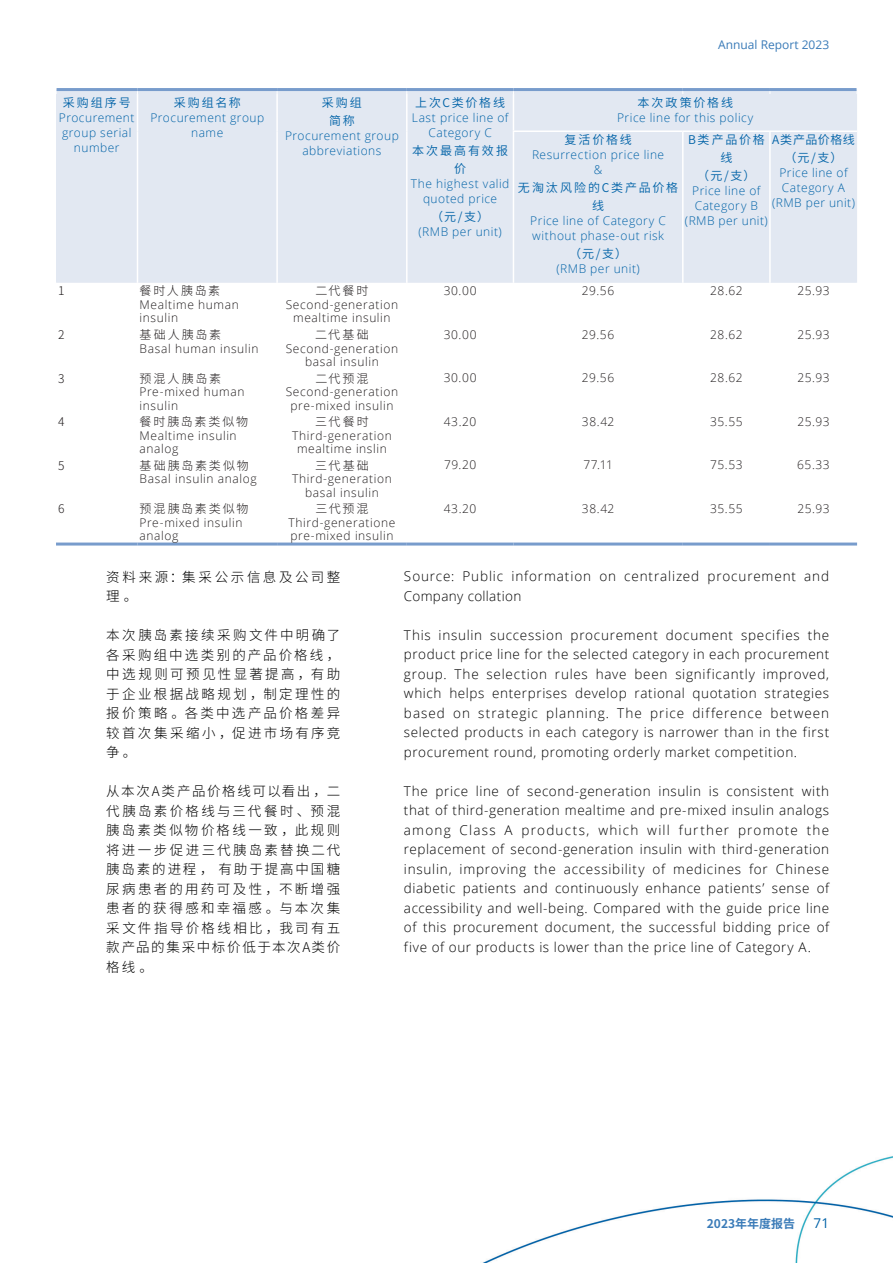
<style>
.page{position:relative;width:893px;height:1263px;background:#fff}
.page>*{position:absolute;margin:0;border:0;box-sizing:border-box;transform-origin:0 0}
.审计_正文缩进_Ctrl_Num_0{font:300 13.5px/19.5px "Open Sans";letter-spacing:.04em;color:#000;text-align:justify}
.审计_正文缩进_Ctrl_Num_0-2{font:300 13.5px/19.5px "Source Han Sans CN";letter-spacing:.17em;color:#000;text-align:justify}
.审计_正文缩进_Ctrl_Num_0-3{font:300 13.5px/19.5px "Open Sans";letter-spacing:.065em;color:#000}
.审计_正文缩进_Ctrl_Num_0-4{font:300 13.5px/19.5px "Source Han Sans CN";letter-spacing:.195em;color:#000}
.t1{font:13.5px "Open Sans";color:#0062a7}
._00_txt{font:300 12px/13.5px "Open Sans";letter-spacing:.05em;color:#231f20}
._00_txt-2{font:300 12px/15px "Open Sans";letter-spacing:.04em;color:#0062a7;text-align:center}
._00_txt-3{font:12px/18px "Source Han Sans CN";letter-spacing:.155em;color:#0062a7;text-align:center}
.t2{font:12px "Open Sans";color:#3a7bb8}
._00_txt-4{font:12px/18px "Source Han Sans CN";letter-spacing:.04em;color:#0062a7;text-align:center}
.t3{font:700 12px "Source Han Sans CN";color:#3a7bb8}
._00_txt-5{font:300 12px "Source Han Sans CN";color:#231f20}
.s1{font-family:"Source Han Sans CN"}
</style>
<div class="page">
<div style="left:56px;top:91px;width:801px;height:192px;background:#e2e8f2"></div>
<hr style="left:56px;top:542px;width:81px;height:3px;background:#789ccc">
<hr style="left:137px;top:542px;width:140px;height:3px;background:#789ccc">
<hr style="left:277px;top:542px;width:130px;height:3px;background:#789ccc">
<hr style="left:407px;top:542px;width:106px;height:3px;background:#789ccc">
<hr style="left:513px;top:542px;width:170px;height:3px;background:#789ccc">
<hr style="left:683px;top:542px;width:87px;height:3px;background:#789ccc">
<hr style="left:770px;top:542px;width:87px;height:3px;background:#789ccc">
<hr style="left:57px;top:88px;width:80px;height:3px;background:#789ccc">
<hr style="left:137px;top:88px;width:140px;height:3px;background:#789ccc">
<hr style="left:277px;top:88px;width:130px;height:3px;background:#789ccc">
<hr style="left:407px;top:88px;width:106px;height:3px;background:#789ccc">
<hr style="left:513px;top:88px;width:170px;height:3px;background:#789ccc">
<hr style="left:683px;top:88px;width:87px;height:3px;background:#789ccc">
<hr style="left:770px;top:88px;width:86px;height:3px;background:#789ccc">
<hr style="left:137px;top:94px;width:1px;height:37px;background:#fff">
<hr style="left:276px;top:94px;width:2px;height:37px;background:#fff">
<hr style="left:406px;top:94px;width:2px;height:37px;background:#fff">
<hr style="left:137px;top:131px;width:1px;height:152px;background:#fff">
<hr style="left:276px;top:131px;width:2px;height:152px;background:#fff">
<hr style="left:406px;top:131px;width:2px;height:152px;background:#fff">
<hr style="left:513px;top:94px;width:1px;height:36px;background:#fff">
<hr style="left:513px;top:130px;width:170px;height:2px;background:#fff">
<hr style="left:513px;top:132px;width:1px;height:151px;background:#fff">
<hr style="left:683px;top:130px;width:87px;height:2px;background:#fff">
<hr style="left:682px;top:132px;width:2px;height:151px;background:#fff">
<hr style="left:770px;top:130px;width:87px;height:2px;background:#fff">
<hr style="left:769px;top:132px;width:2px;height:151px;background:#fff">
<p class="_00_txt-3" style="left:63px;top:94px;width:69px">采购组序号</p>
<p class="_00_txt-2" style="left:59px;top:110px;width:77px">Procurement group serial number</p>
<p class="_00_txt-3" style="left:174px;top:94px;width:69px">采购组名称</p>
<p class="_00_txt-2" style="left:150px;top:110px;width:115px">Procurement group name</p>
<p class="t2" style="left:718px;top:36px;width:112px">Annual Report 2023</p>
<p class="_00_txt-3" style="left:322px;top:94px;width:42px">采购组</p>
<p class="_00_txt-3" style="left:329px;top:112px;width:27px">简称</p>
<p class="_00_txt-2" style="left:285px;top:128px;width:115px">Procurement group abbreviations</p>
<p class="_00_txt-3" style="left:415px;top:94px;width:91px">上次C类价格线</p>
<p class="_00_txt-2" style="left:412px;top:110px;width:98px">Last price line of<br>Category C</p>
<p class="_00_txt-3" style="left:412px;top:142px;width:98px">本次最高有效报价</p>
<p class="_00_txt-2" style="left:411px;top:176px;width:100px">The highest valid quoted price</p>
<p class="_00_txt-3" style="left:431px;top:208px;width:60px">（元/支）</p>
<p class="_00_txt-2" style="left:418px;top:224px;width:85px">(RMB per unit)</p>
<p class="_00_txt-3" style="left:637px;top:94px;width:97px">本次政策价格线</p>
<p class="_00_txt-2" style="left:617px;top:110px;width:138px">Price line for this policy</p>
<p class="_00_txt-3" style="left:564px;top:131px;width:69px">复活价格线</p>
<p class="_00_txt-2" style="left:532px;top:147px;width:134px">Resurrection price line</p>
<p class="_00_txt-2" style="left:594px;top:162px;width:10px">&amp;</p>
<p class="_00_txt-3" style="left:518px;top:179px;width:162px">无淘汰风险的C类产品价格线</p>
<p class="_00_txt-2" style="left:530px;top:213px;width:137px;text-align:left">Price line of Category C without phase-out risk</p>
<p class="_00_txt-3" style="left:569px;top:245px;width:60px">（元/支）</p>
<p class="_00_txt-2" style="left:556px;top:261px;width:85px">(RMB per unit)</p>
<p class="_00_txt-3" style="left:688px;top:131px;width:78px">B类产品价格线</p>
<p class="_00_txt-3" style="left:697px;top:167px;width:60px">（元/支）</p>
<p class="_00_txt-2" style="left:692px;top:183px;width:70px;text-align:left">Price line of<br>Category B</p>
<p class="_00_txt-2" style="left:685px;top:213px;width:84px">(RMB per unit)</p>
<p class="_00_txt-4" style="left:772px;top:131px;width:84px">A类产品价格线（元/支）</p>
<p class="_00_txt-2" style="left:779px;top:165px;width:70px;text-align:left">Price line of<br>Category A</p>
<p class="_00_txt-2" style="left:772px;top:195px;width:84px">(RMB per unit)</p>
<p class="_00_txt-5" style="left:58px;top:284px;width:8px">1</p>
<p class="_00_txt" style="left:140px;top:284px;width:101px"><span class="s1">餐时人胰岛素<br></span>Mealtime human insulin</p>
<p class="_00_txt" style="left:286px;top:284px;width:114px;text-align:center"><span class="s1">二代餐时<br></span>Second-generation mealtime insulin</p>
<p class="_00_txt" style="left:444px;top:284px;width:34px">30.00</p>
<p class="_00_txt" style="left:582px;top:284px;width:34px">29.56</p>
<p class="_00_txt" style="left:710px;top:284px;width:34px">28.62</p>
<p class="_00_txt" style="left:797px;top:284px;width:34px">25.93</p>
<p class="_00_txt-5" style="left:58px;top:328px;width:8px">2</p>
<p class="_00_txt" style="left:140px;top:328px;width:120px"><span class="s1">基础人胰岛素<br></span>Basal human insulin</p>
<p class="_00_txt" style="left:286px;top:328px;width:114px;text-align:center"><span class="s1">二代基础<br></span>Second-generation basal insulin</p>
<p class="_00_txt" style="left:444px;top:327px;width:34px">30.00</p>
<p class="_00_txt" style="left:582px;top:327px;width:34px">29.56</p>
<p class="_00_txt" style="left:710px;top:327px;width:34px">28.62</p>
<p class="_00_txt" style="left:797px;top:327px;width:34px">25.93</p>
<p class="_00_txt-5" style="left:58px;top:371px;width:8px">3</p>
<p class="_00_txt" style="left:140px;top:371px;width:106px"><span class="s1">预混人胰岛素<br></span>Pre-mixed human insulin</p>
<p class="_00_txt" style="left:286px;top:371px;width:114px;text-align:center"><span class="s1">二代预混<br></span>Second-generation pre-mixed insulin</p>
<p class="_00_txt" style="left:444px;top:371px;width:34px">30.00</p>
<p class="_00_txt" style="left:582px;top:371px;width:34px">29.56</p>
<p class="_00_txt" style="left:710px;top:371px;width:34px">28.62</p>
<p class="_00_txt" style="left:797px;top:371px;width:34px">25.93</p>
<p class="_00_txt-5" style="left:58px;top:415px;width:8px">4</p>
<p class="_00_txt" style="left:140px;top:415px;width:110px"><span class="s1">餐时胰岛素类似物<br></span>Mealtime insulin analog</p>
<p class="_00_txt" style="left:292px;top:415px;width:101px;text-align:center"><span class="s1">三代餐时<br></span>Third-generation mealtime inslin</p>
<p class="_00_txt" style="left:444px;top:414px;width:34px">43.20</p>
<p class="_00_txt" style="left:582px;top:414px;width:34px">38.42</p>
<p class="_00_txt" style="left:710px;top:414px;width:34px">35.55</p>
<p class="_00_txt" style="left:797px;top:414px;width:34px">25.93</p>
<p class="_00_txt-5" style="left:58px;top:458px;width:8px">5</p>
<p class="_00_txt" style="left:140px;top:458px;width:119px"><span class="s1">基础胰岛素类似物<br></span>Basal insulin analog</p>
<p class="_00_txt" style="left:292px;top:458px;width:101px;text-align:center"><span class="s1">三代基础<br></span>Third-generation basal insulin</p>
<p class="_00_txt" style="left:444px;top:458px;width:34px">79.20</p>
<p class="_00_txt" style="left:583px;top:458px;width:31px">77.11</p>
<p class="_00_txt" style="left:710px;top:458px;width:34px">75.53</p>
<p class="_00_txt" style="left:797px;top:458px;width:34px">65.33</p>
<p class="_00_txt-5" style="left:58px;top:502px;width:8px">6</p>
<p class="_00_txt" style="left:140px;top:502px;width:110px"><span class="s1">预混胰岛素类似物<br></span>Pre-mixed insulin analog</p>
<p class="_00_txt" style="left:289px;top:502px;width:108px;text-align:center"><span class="s1">三代预混<br></span>Third-generatione pre-mixed insulin</p>
<p class="_00_txt" style="left:444px;top:501px;width:34px">43.20</p>
<p class="_00_txt" style="left:582px;top:501px;width:34px">38.42</p>
<p class="_00_txt" style="left:710px;top:501px;width:34px">35.55</p>
<p class="_00_txt" style="left:797px;top:501px;width:34px">25.93</p>
<p class="审计_正文缩进_Ctrl_Num_0-4" style="left:106px;top:567px;width:235px">资料来源：集采公示信息及公司整理。</p>
<p class="审计_正文缩进_Ctrl_Num_0-2" style="left:106px;top:626px;width:235px">本次胰岛素接续采购文件中明确了各采购组中选类别的产品价格线，中选规则可预见性显著提高，有助于企业根据战略规划，制定理性的报价策略。各类中选产品价格差异较首次集采缩小，促进市场有序竞争。</p>
<p class="审计_正文缩进_Ctrl_Num_0-2" style="left:106px;top:782px;width:235px">从本次A类产品价格线可以看出，二代胰岛素价格线与三代餐时、预混胰岛素类似物价格线一致，此规则将进一步促进三代胰岛素替换二代胰岛素的进程， 有助于提高中国糖尿病患者的用药可及性，不断增强患者的获得感和幸福感。与本次集采文件指导价格线相比，我司有五款产品的集采中标价低于本次A类价格线。</p>
<p class="审计_正文缩进_Ctrl_Num_0-3" style="left:404px;top:566px;width:427px">Source: Public information on centralized procurement and<br>Company collation</p>
<p class="审计_正文缩进_Ctrl_Num_0" style="left:404px;top:625px;width:427px">This insulin succession procurement document specifies the product price line for the selected category in each procurement group. The selection rules have been significantly improved, which helps enterprises develop rational quotation strategies based on strategic planning. The price difference between selected products in each category is narrower than in the first procurement round, promoting orderly market competition.</p>
<p class="审计_正文缩进_Ctrl_Num_0" style="left:404px;top:781px;width:427px">The price line of second-generation insulin is consistent with that of third-generation mealtime and pre-mixed insulin analogs among Class A products, which will further promote the replacement of second-generation insulin with third-generation insulin, improving the accessibility of medicines for Chinese diabetic patients and continuously enhance patients’ sense of accessibility and well-being. Compared with the guide price line of this procurement document, the successful bidding price of five of our products is lower than the price line of Category A.</p>
<p class="t3" style="left:707px;top:1217px;width:90px">2023年年度报告</p>
<p class="t1" style="left:813px;top:1213px;width:17px">71</p>
</div>
